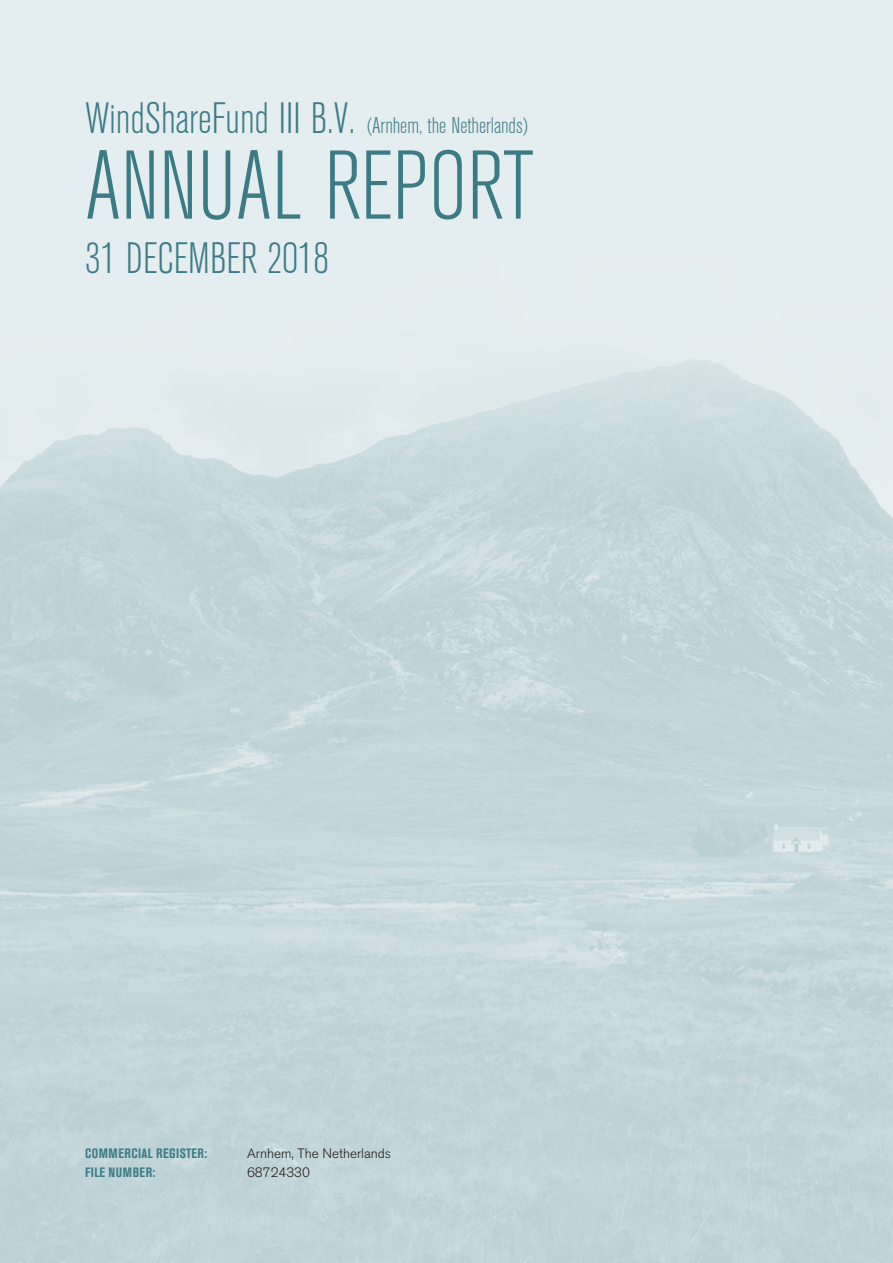
<style>
.page{position:relative;width:893px;height:1263px;background:#fff}
.page>*{position:absolute;margin:0;border:0;box-sizing:border-box;transform-origin:0 0}
.t1{font:300 condensed 96.45px "Akzidenz Grotesk BE";color:#3c7b86}
.t2{font:300 condensed 43.5px "Akzidenz Grotesk BE";color:#3c7b86}
.t3{font:300 condensed 22.5px "Akzidenz Grotesk BE";color:#3c7b86}
.t4{font:700 condensed 13.5px "Akzidenz Grotesk BE";letter-spacing:.035em;color:#3c7b86}
.t5{font:300 13.5px "Akzidenz Grotesk BE";color:#231f20}
.s1{font-size:43.5px}
</style>
<div class="page">
<p class="t3" style="left:85px;top:113px;width:444px"><span class="s1">WindShareFund III B.V.</span> (Arnhem, the Netherlands)</p>
<h1 class="t1" style="left:85px;top:134px;width:450px">ANNUAL REPORT</h1>
<h2 class="t2" style="left:85px;top:234px;width:245px">31 DECEMBER 2018</h2>
<p class="t4" style="left:85px;top:1145px;width:124px">COMMERCIAL REGISTER:</p>
<p class="t5" style="left:247px;top:1145px;width:146px">Arnhem, The Netherlands</p>
<p class="t4" style="left:85px;top:1165px;width:72px">FILE NUMBER:</p>
<p class="t5" style="left:247px;top:1165px;width:64px">68724330</p>
</div>
